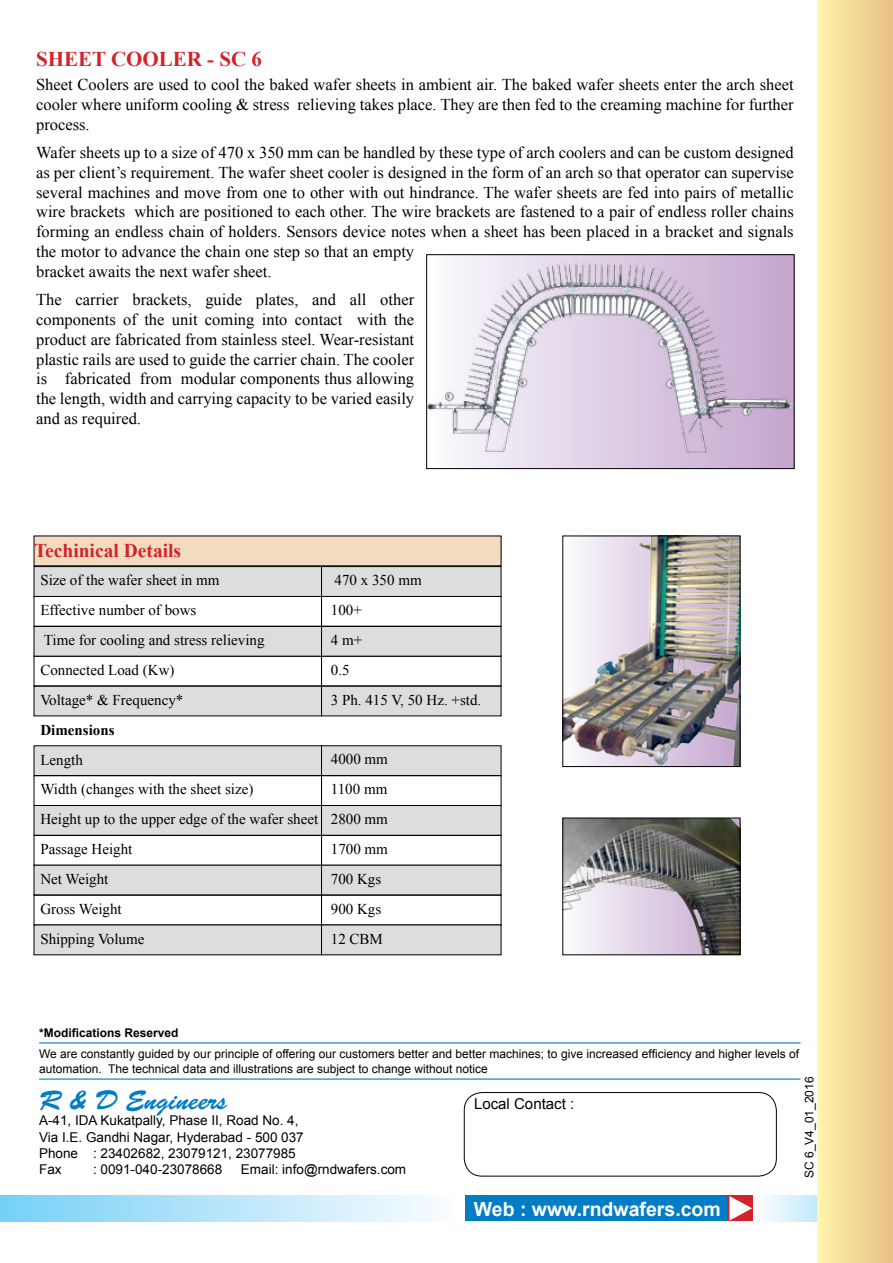
<style>
.page{position:relative;width:893px;height:1263px;background:#fff}
.page>*{position:absolute;margin:0;border:0;box-sizing:border-box;transform-origin:0 0}
.t1{font:27px "Brush Script Std";color:#007dc5}
.t2{font:700 21px "Times New Roman";color:#d2232a}
.t3{font:700 19.5px "Arial";color:#fff}
.t4{font:700 19.5px "Times New Roman";color:#d2232a}
.t5{font:16.5px/19.8px "Times New Roman";color:#000;text-align:justify}
.t6{font:15px/29.8px "Times New Roman";color:#000}
.t7{font:15px "Arial";color:#000}
.t8{font:700 15px "Times New Roman";color:#000}
.t9{font:13.5px/16.2px "Arial";color:#000}
.t10{font:12px/14.4px "Arial";color:#000}
.t11{font:700 12px "Arial";color:#000}
</style>
<div class="page">
<div style="left:427px;top:255px;width:367px;height:214px;background:linear-gradient(to right,#fbfbfd,#c4a4ce)"></div>
<img style="left:428px;top:261px;width:364px;height:192px">
<div style="left:426px;top:254px;width:368px;height:215px;border:1px solid #000"></div>
<svg style="left:766px;top:1195px;width:51px;height:26px"></svg>
<div style="left:0;top:1195px;width:461px;height:26px;background:linear-gradient(to right,#76d0f6,#fefdff)"></div>
<div style="left:465px;top:1195px;width:262px;height:26px;background:#007dc5"></div>
<div style="left:728px;top:1195px;width:25px;height:26px;background:#d2232a"></div>
<svg style="left:729px;top:1196px;width:23px;height:24px"></svg>
<div style="left:817px;top:0;width:76px;height:1263px;background:linear-gradient(to right,#fff4ab,#e7c184)"></div>
<div style="left:464px;top:1092px;width:313px;height:84px;border:1px solid #000;border-radius:18px"></div>
<hr style="left:39px;top:1042px;width:761px;height:1px;background:#007dc5">
<hr style="left:39px;top:1078px;width:761px;height:1px;background:#007dc5">
<div style="left:34px;top:686px;width:288px;height:30px;background:#dcddde"></div>
<div style="left:34px;top:686px;width:288px;height:30px;border:1px solid #000"></div>
<div style="left:34px;top:656px;width:288px;height:30px;border:1px solid #000"></div>
<div style="left:34px;top:626px;width:288px;height:30px;background:#dcddde"></div>
<div style="left:34px;top:596px;width:288px;height:31px;border:1px solid #000"></div>
<div style="left:34px;top:567px;width:288px;height:29px;background:#dcddde"></div>
<div style="left:34px;top:566px;width:288px;height:31px;border:1px solid #000"></div>
<div style="left:34px;top:536px;width:467px;height:30px;background:#f1dcc0"></div>
<div style="left:34px;top:746px;width:288px;height:30px;background:#dcddde"></div>
<div style="left:34px;top:775px;width:288px;height:31px;border:1px solid #000"></div>
<div style="left:34px;top:805px;width:288px;height:30px;background:#dcddde"></div>
<div style="left:34px;top:805px;width:288px;height:31px;border:1px solid #000"></div>
<div style="left:34px;top:835px;width:288px;height:31px;border:1px solid #000"></div>
<div style="left:34px;top:865px;width:288px;height:30px;background:#dcddde"></div>
<div style="left:34px;top:865px;width:288px;height:30px;border:1px solid #000"></div>
<div style="left:34px;top:895px;width:288px;height:30px;border:1px solid #000"></div>
<div style="left:34px;top:925px;width:288px;height:30px;background:#dcddde"></div>
<div style="left:34px;top:924px;width:288px;height:31px;border:1px solid #000"></div>
<div style="left:322px;top:686px;width:179px;height:30px;background:#dcddde"></div>
<div style="left:321px;top:686px;width:180px;height:30px;border:1px solid #000"></div>
<div style="left:321px;top:656px;width:180px;height:30px;border:1px solid #000"></div>
<div style="left:322px;top:626px;width:179px;height:30px;background:#dcddde"></div>
<div style="left:321px;top:596px;width:180px;height:31px;border:1px solid #000"></div>
<div style="left:322px;top:567px;width:179px;height:29px;background:#dcddde"></div>
<div style="left:321px;top:566px;width:180px;height:31px;border:1px solid #000"></div>
<div style="left:322px;top:746px;width:179px;height:30px;background:#dcddde"></div>
<div style="left:321px;top:775px;width:180px;height:31px;border:1px solid #000"></div>
<div style="left:322px;top:805px;width:179px;height:30px;background:#dcddde"></div>
<div style="left:321px;top:805px;width:180px;height:31px;border:1px solid #000"></div>
<div style="left:321px;top:835px;width:180px;height:31px;border:1px solid #000"></div>
<div style="left:322px;top:865px;width:179px;height:30px;background:#dcddde"></div>
<div style="left:321px;top:865px;width:180px;height:30px;border:1px solid #000"></div>
<div style="left:321px;top:895px;width:180px;height:30px;border:1px solid #000"></div>
<div style="left:322px;top:925px;width:179px;height:30px;background:#dcddde"></div>
<div style="left:321px;top:924px;width:180px;height:31px;border:1px solid #000"></div>
<img style="left:564px;top:820px;width:174px;height:133px">
<div style="left:562px;top:818px;width:178px;height:137px;border:1px solid #000"></div>
<img style="left:564px;top:538px;width:174px;height:227px">
<div style="left:562px;top:536px;width:178px;height:231px;border:1px solid #000"></div>
<p class="t2" style="left:36px;top:45px;width:227px">SHEET COOLER - SC 6</p>
<p class="t5" style="left:36px;top:74px;width:759px">Sheet Coolers are used to cool the baked wafer sheets in ambient air. The baked wafer sheets enter the arch sheet cooler where uniform cooling &amp; stress relieving takes place. They are then fed to the creaming machine for further process.</p>
<p class="t5" style="left:36px;top:142px;width:759px;text-align:left">Wafer sheets up to a size of 470 x 350 mm can be handled by these type of arch coolers and can be custom designed as per client’s requirement. The wafer sheet cooler is designed in the form of an arch so that operator can supervise several machines and move from one to other with out hindrance. The wafer sheets are fed into pairs of metallic wire brackets which are positioned to each other. The wire brackets are fastened to a pair of endless roller chains forming an endless chain of holders. Sensors device notes when a sheet has been placed in a bracket and signals the motor to advance the chain one step so that an empty<br>bracket awaits the next wafer sheet.</p>
<p class="t5" style="left:36px;top:289px;width:380px">The carrier brackets, guide plates, and all other components of the unit coming into contact with the product are fabricated from stainless steel. Wear-resistant plastic rails are used to guide the carrier chain. The cooler is fabricated from modular components thus allowing the length, width and carrying capacity to be varied easily and as required.</p>
<p class="t4" style="left:34px;top:537px;width:149px">Techinical Details</p>
<p class="t6" style="left:40px;top:565px;width:181px">Size of the wafer sheet in mm</p>
<p class="t6" style="left:335px;top:565px;width:89px">470 x 350 mm</p>
<p class="t6" style="left:40px;top:595px;width:157px">Effective number of bows</p>
<p class="t6" style="left:331px;top:595px;width:32px">100+</p>
<p class="t6" style="left:44px;top:625px;width:222px">Time for cooling and stress relieving</p>
<p class="t6" style="left:331px;top:625px;width:33px">4 m+</p>
<p class="t6" style="left:40px;top:655px;width:136px">Connected Load (Kw)</p>
<p class="t6" style="left:331px;top:655px;width:20px">0.5</p>
<p class="t6" style="left:40px;top:685px;width:145px">Voltage* &amp; Frequency*</p>
<p class="t6" style="left:331px;top:685px;width:152px">3 Ph. 415 V, 50 Hz. +std.</p>
<p class="t8" style="left:40px;top:719px;width:76px">Dimensions</p>
<p class="t6" style="left:40px;top:744px;width:279px">Length<br>Width (changes with the sheet size)<br>Height up to the upper edge of the wafer sheet<br>Passage Height<br>Net Weight<br>Gross Weight<br>Shipping Volume</p>
<p class="t6" style="left:331px;top:744px;width:59px">4000 mm<br>1100 mm<br>2800 mm<br>1700 mm<br>700 Kgs<br>900 Kgs<br>12 CBM</p>
<p class="t11" style="left:39px;top:1025px;width:141px">*Modifications Reserved</p>
<p class="t10" style="left:39px;top:1047px;width:761px">We are constantly guided by our principle of offering our customers better and better machines; to give increased efficiency and higher levels of automation. The technical data and illustrations are subject to change without notice</p>
<p class="t10" style="left:802px;top:1178px;width:103px;rotate:-90deg">SC 6_V4_01_2016</p>
<h1 class="t1" style="left:39px;top:1085px;width:190px">R &amp; D Engineers</h1>
<p class="t9" style="left:39px;top:1113px;width:266px">A-41, IDA Kukatpally, Phase II, Road No. 4,<br>Via I.E. Gandhi Nagar, Hyderabad - 500 037<br>Phone : 23402682, 23079121, 23077985<br>Fax</p>
<p class="t7" style="left:474px;top:1094px;width:102px">Local Contact :</p>
<p class="t9" style="left:93px;top:1161px;width:131px">: 0091-040-23078668</p>
<p class="t9" style="left:241px;top:1161px;width:167px">Email: info@rndwafers.com</p>
<p class="t3" style="left:474px;top:1196px;width:249px">Web : www.rndwafers.com</p>
</div>
